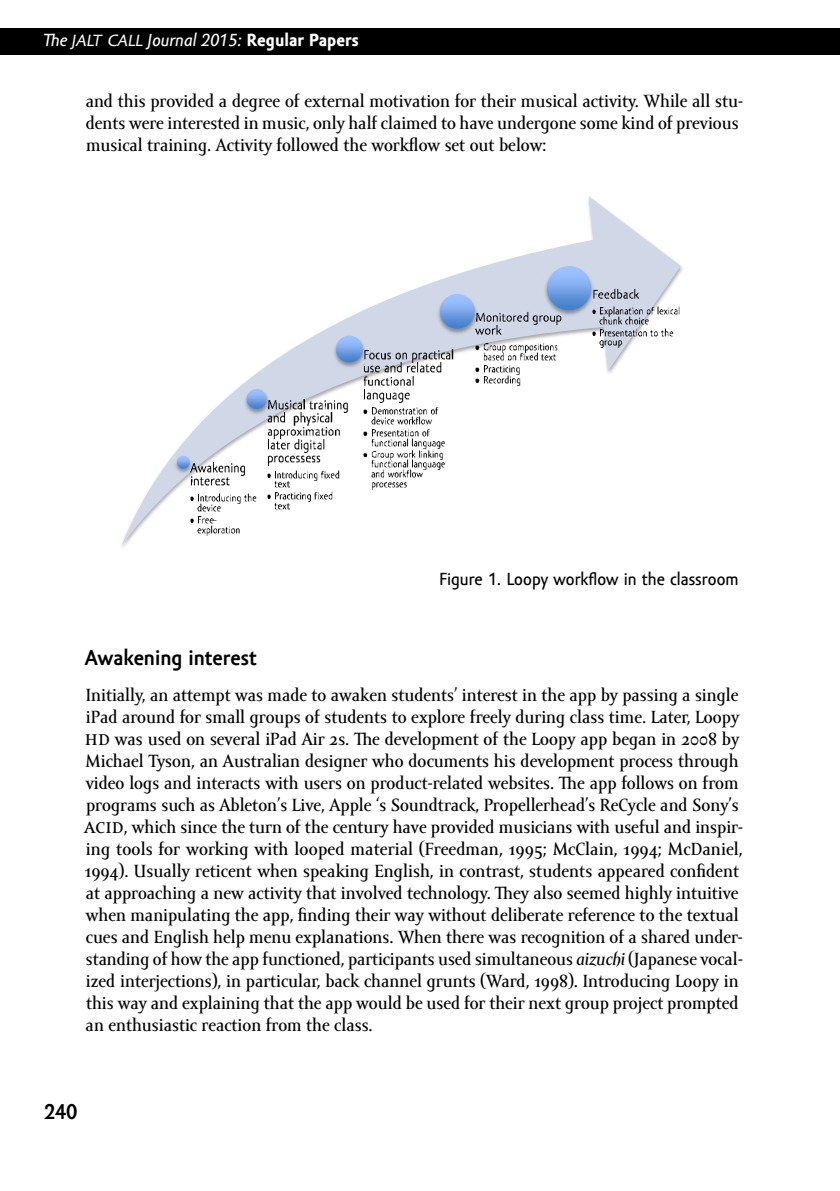
<style>
.page{position:relative;width:840px;height:1191px;background:#fff}
.page>*{position:absolute;margin:0;border:0;box-sizing:border-box;transform-origin:0 0}
.t1{font:700 22px "Amor Sans Pro";color:#000}
.t2{font:18px/22px "Amor Serif Text Pro";color:#000}
.t3{font:italic 18px "Amor Sans Text Pro";color:#fff}
.t4{font:18px "Amor Sans Text Pro";color:#000}
.s1{font-family:"Amor Sans Pro";font-size:24px}
.s2{font-weight:700;font-style:normal}
.s3{font-family:"Amor Serif Pro";font-size:23px}
.s4{font-style:italic}
</style>
<div class="page">
<div style="left:0;top:28px;width:839px;height:27px;background:#000"></div>
<svg style="left:122px;top:196px;width:558px;height:349px"></svg>
<img style="left:171px;top:453px;width:24px;height:24px">
<svg style="left:177px;top:456px;width:13px;height:12px"></svg>
<img style="left:190px;top:461px;width:65px;height:14px">
<img style="left:190px;top:474px;width:44px;height:15px">
<svg style="left:190px;top:493px;width:7px;height:11px"></svg>
<img style="left:197px;top:493px;width:65px;height:11px">
<img style="left:197px;top:502px;width:28px;height:11px">
<svg style="left:190px;top:514px;width:7px;height:11px"></svg>
<img style="left:197px;top:514px;width:16px;height:10px">
<svg style="left:213px;top:514px;width:6px;height:10px"></svg>
<img style="left:197px;top:524px;width:46px;height:11px">
<img style="left:241px;top:386px;width:31px;height:31px">
<div style="left:246px;top:389px;width:20px;height:20px;background:linear-gradient(to bottom,#acccff,#4a83cd);border-radius:10px"></div>
<img style="left:267px;top:398px;width:89px;height:14px">
<img style="left:267px;top:411px;width:73px;height:13px">
<img style="left:267px;top:424px;width:81px;height:15px">
<img style="left:267px;top:437px;width:65px;height:15px">
<img style="left:267px;top:450px;width:58px;height:15px">
<svg style="left:267px;top:469px;width:7px;height:11px"></svg>
<img style="left:274px;top:469px;width:71px;height:11px">
<img style="left:274px;top:479px;width:19px;height:11px">
<svg style="left:267px;top:490px;width:7px;height:11px"></svg>
<img style="left:274px;top:490px;width:64px;height:11px">
<img style="left:274px;top:500px;width:19px;height:11px">
<img style="left:330px;top:333px;width:38px;height:37px">
<div style="left:336px;top:336px;width:26px;height:26px;background:linear-gradient(to bottom,#abccff,#4882cd);border-radius:13px"></div>
<img style="left:363px;top:348px;width:98px;height:14px">
<img style="left:363px;top:361px;width:86px;height:14px">
<img style="left:363px;top:374px;width:59px;height:15px">
<img style="left:363px;top:387px;width:52px;height:15px">
<svg style="left:363px;top:406px;width:8px;height:11px"></svg>
<img style="left:371px;top:406px;width:73px;height:11px">
<img style="left:371px;top:416px;width:64px;height:21px">
<svg style="left:363px;top:427px;width:8px;height:11px"></svg>
<img style="left:371px;top:437px;width:78px;height:22px">
<svg style="left:363px;top:449px;width:8px;height:11px"></svg>
<img style="left:371px;top:459px;width:80px;height:11px">
<img style="left:371px;top:469px;width:58px;height:11px">
<img style="left:371px;top:478px;width:39px;height:11px">
<img style="left:434px;top:291px;width:46px;height:46px">
<svg style="left:439px;top:294px;width:35px;height:35px"></svg>
<img style="left:475px;top:310px;width:95px;height:15px">
<img style="left:475px;top:323px;width:31px;height:15px">
<svg style="left:475px;top:342px;width:8px;height:11px"></svg>
<img style="left:483px;top:342px;width:81px;height:11px">
<img style="left:483px;top:352px;width:76px;height:11px">
<img style="left:483px;top:363px;width:41px;height:23px">
<svg style="left:475px;top:363px;width:8px;height:23px"></svg>
<img style="left:541px;top:264px;width:55px;height:54px">
<div style="left:546px;top:266px;width:45px;height:44px;background:linear-gradient(to bottom,#adccff,#4580cb);border-radius:22px"></div>
<img style="left:592px;top:287px;width:52px;height:15px">
<svg style="left:592px;top:306px;width:7px;height:10px"></svg>
<img style="left:599px;top:306px;width:81px;height:10px">
<img style="left:599px;top:316px;width:52px;height:10px">
<svg style="left:592px;top:327px;width:7px;height:11px"></svg>
<img style="left:599px;top:327px;width:80px;height:11px">
<img style="left:599px;top:337px;width:26px;height:11px">
<p class="t3" style="left:44px;top:31px;width:316px">The <span class="s1">jalt call</span> Journal 2015: <span class="s2">Regular Papers</span></p>
<p class="t2" style="left:86px;top:91px;width:658px">and this provided a degree of external motivation for their musical activity. While all stu&shy;dents were interested in music, only half claimed to have undergone some kind of previous musical training. Activity followed the workflow set out below:</p>
<p class="t4" style="left:439px;top:569px;width:301px">Figure 1. Loopy workflow in the classroom</p>
<p class="t1" style="left:85px;top:645px;width:173px">Awakening interest</p>
<p class="t2" style="left:84px;top:685px;width:660px">Initially, an attempt was made to awaken students’ interest in the app by passing a single iPad around for small groups of students to explore freely during class time. Later, Loopy <span class="s3">hd</span> was used on several iPad Air 2s. The development of the Loopy app began in 2008 by Michael Tyson, an Australian designer who documents his development process through video logs and interacts with users on product-related websites. The app follows on from programs such as Ableton’s Live, Apple ‘s Soundtrack, Propellerhead’s ReCycle and Sony’s <span class="s3">acid</span>, which since the turn of the century have provided musicians with useful and inspir&shy;ing tools for working with looped material (Freedman, 1995; McClain, 1994; McDaniel, 1994). Usually reticent when speaking English, in contrast, students appeared confident at approaching a new activity that involved technology. They also seemed highly intuitive when manipulating the app, finding their way without deliberate reference to the textual cues and English help menu explanations. When there was recognition of a shared under&shy;standing of how the app functioned, participants used simultaneous <span class="s4">aizuchi</span> (Japanese vocal&shy;ized interjections), in particular, back channel grunts (Ward, 1998). Introducing Loopy in this way and explaining that the app would be used for their next group project prompted an enthusiastic reaction from the class.</p>
<p class="t1" style="left:44px;top:1099px;width:35px">240</p>
</div>
